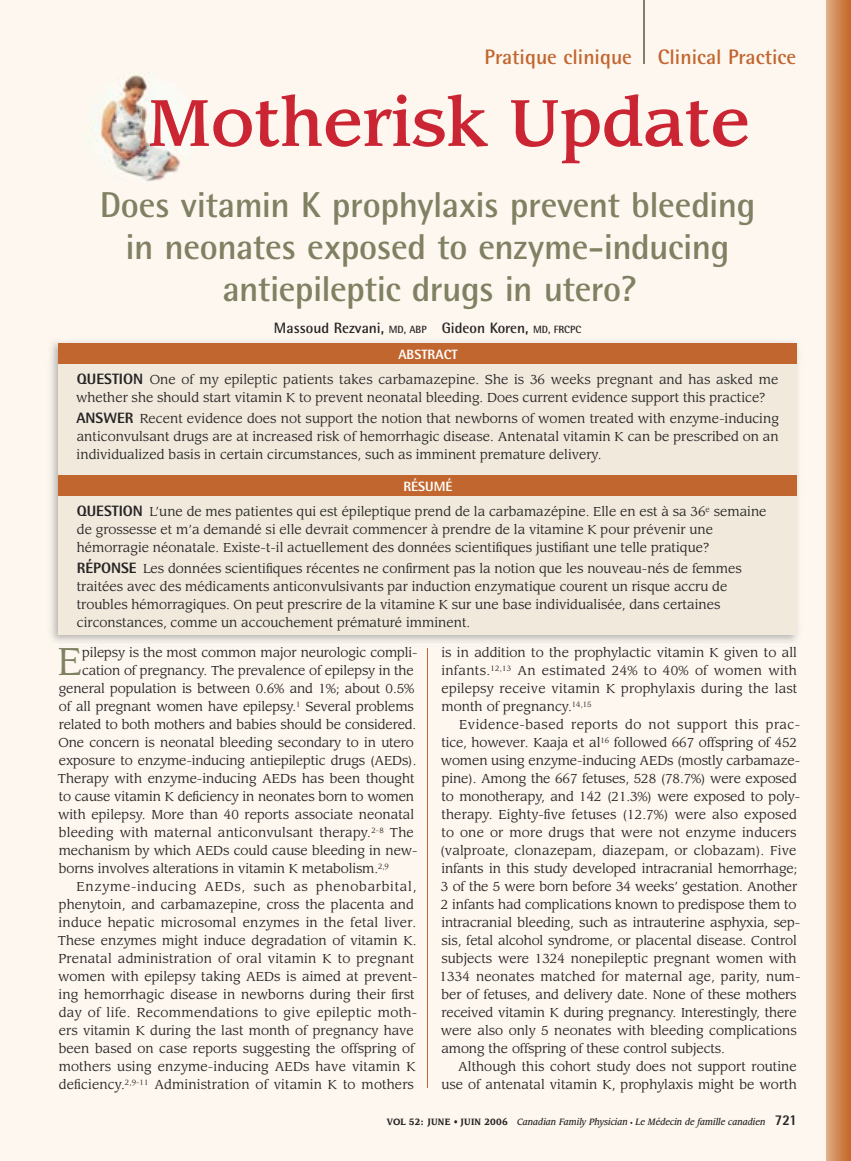
<style>
.page{position:relative;width:851px;height:1161px;background:#fff}
.page>*{position:absolute;margin:0;border:0;box-sizing:border-box;transform-origin:0 0}
.t1{font:500 64.5px "Leawood Std";color:#cb2433}
.t2{font:38.1px "Leawood Std";color:#808062}
.t3{font:700 36px/42px "Rotis Semi Sans Std";letter-spacing:-.015em;color:#808062;text-align:center}
.t4{font:700 21px "Rotis Semi Sans Std";color:#c2662f}
.t5{font:700 15px "Rotis Semi Sans Std";color:#272425}
.t6{font:800 13.5px "Rotis Semi Sans Std";color:#fff}
.t7{font:12.75px/18px "Leawood Std";color:#272425}
.t8{font:12.75px "Leawood Std";letter-spacing:.02em;color:#272425}
.t9{font:12.75px "Leawood Std";letter-spacing:.055em;color:#272425}
.t10{font:italic 500 9px "Leawood Std";color:#272425;scale:.9 1}
.s1{font-size:10.5px}
.s2{font-family:"Rotis Semi Sans Std";font-weight:800;font-size:15px}
.s3{font-weight:700;font-style:normal}
.s4{font-style:normal;font-size:6px}
.s5{font-family:"Rotis Semi Sans Std";font-weight:800;font-style:normal;font-size:15px}
</style>
<div class="page">
<div style="left:0;top:0;width:850px;height:1161px;background:#fdf7ef"></div>
<hr style="left:643px;top:0;width:2px;height:64px;background:#808062">
<div style="left:826px;top:0;width:24px;height:1161px;background:linear-gradient(to right,#deae84,#c46a2b)"></div>
<img style="left:82px;top:71px;width:118px;height:114px;border-radius:50%">
<img style="left:50px;top:342px;width:748px;height:300px">
<div style="left:58px;top:354px;width:738px;height:280px;background:#f0e9dc"></div>
<div style="left:58px;top:343px;width:738px;height:21px;background:#c2662f"></div>
<div style="left:58px;top:475px;width:738px;height:21px;background:#c2662f"></div>
<hr style="left:427px;top:648px;width:1px;height:440px;background:#c2662f">
<h3 class="t4" style="left:484px;top:44px;width:313px">Pratique clinique Clinical Practice</h3>
<h1 class="t1" style="left:148px;top:84px;width:604px">Motherisk Update</h1>
<h3 class="t3" style="left:100px;top:183px;width:657px">Does vitamin K prophylaxis prevent bleeding in neonates exposed to enzyme-inducing antiepileptic drugs in utero?</h3>
<p class="t5" style="left:274px;top:319px;width:309px">Massoud Rezvani, <span class="s1">MD, ABP</span> Gideon Koren, <span class="s1">MD, FRCPC</span></p>
<p class="t6" style="left:398px;top:346px;width:61px">ABSTRACT</p>
<p class="t7" style="left:76px;top:371px;width:703px"><span class="s2">QUESTION</span> One of my epileptic patients takes carbamazepine. She is 36 weeks pregnant and has asked me whether she should start vitamin K to prevent neonatal bleeding. Does current evidence support this practice?</p>
<p class="t7" style="left:76px;top:410px;width:704px;text-align:justify"><span class="s2">ANSWER</span> Recent evidence does not support the notion that newborns of women treated with enzyme-inducing anticonvulsant drugs are at increased risk of hemorrhagic disease. Antenatal vitamin K can be prescribed on an individualized basis in certain circumstances, such as imminent premature delivery.</p>
<p class="t6" style="left:403px;top:478px;width:51px">RÉSUMÉ</p>
<p class="t7" style="left:77px;top:503px;width:691px"><span class="s2">QUESTION</span> L’une de mes patientes qui est épileptique prend de la carbamazépine. Elle en est à sa 36<sup>e</sup> semaine de grossesse et m’a demandé si elle devrait commencer à prendre de la vitamine K pour prévenir une hémorragie néonatale. Existe-t-il actuellement des données scientifiques justifiant une telle pratique?</p>
<p class="t7" style="left:77px;top:560px;width:666px"><span class="s2">RÉPONSE</span> Les données scientifiques récentes ne confirment pas la notion que les nouveau-nés de femmes traitées avec des médicaments anticonvulsivants par induction enzymatique courent un risque accru de troubles hémorragiques. On peut prescrire de la vitamine K sur une base individualisée, dans certaines circonstances, comme un accouchement prématuré imminent.</p>
<h2 class="t2" style="left:57px;top:639px;width:26px">E</h2>
<p class="t7" style="left:82px;top:644px;width:337px">pilepsy is the most common major neurologic compli-</p>
<p class="t7" style="left:441px;top:644px;width:357px;text-align:justify">is in addition to the prophylactic vitamin K given to all infants.<sup>12,13</sup> An estimated 24% to 40% of women with epilepsy receive vitamin K prophylaxis during the last month of pregnancy.<sup>14,15</sup></p>
<p class="t7" style="left:439px;top:716px;width:362px;text-indent:20px">Evidence-based reports do not support this prac&shy;tice, however. Kaaja et al<sup>16</sup> followed 667 offspring of 452 women using enzyme-inducing AEDs (mostly carbamaze&shy;pine). Among the 667 fetuses, 528 (78.7%) were exposed to monotherapy, and 142 (21.3%) were exposed to poly&shy;therapy. Eighty-five fetuses (12.7%) were also exposed to one or more drugs that were not enzyme inducers (valproate, clonazepam, diazepam, or clobazam). Five infants in this study developed intracranial hemorrhage; 3 of the 5 were born before 34 weeks’ gestation. Another 2 infants had complications known to predispose them to intracranial bleeding, such as intrauterine asphyxia, sep&shy;sis, fetal alcohol syndrome, or placental disease. Control subjects were 1324 nonepileptic pregnant women with 1334 neonates matched for maternal age, parity, num&shy;ber of fetuses, and delivery date. None of these mothers received vitamin K during pregnancy. Interestingly, there were also only 5 neonates with bleeding complications among the offspring of these control subjects.</p>
<p class="t7" style="left:441px;top:1058px;width:357px;text-align:right">Although this cohort study does not support routine use of antenatal vitamin K, prophylaxis might be worth</p>
<p class="t7" style="left:82px;top:662px;width:333px">cation of pregnancy. The prevalence of epilepsy in the</p>
<p class="t7" style="left:59px;top:680px;width:357px">general population is between 0.6% and 1%; about 0.5%</p>
<p class="t7" style="left:59px;top:698px;width:356px">of all pregnant women have epilepsy.<sup>1</sup> Several problems</p>
<p class="t7" style="left:59px;top:716px;width:359px">related to both mothers and babies should be considered.</p>
<p class="t7" style="left:59px;top:734px;width:357px">One concern is neonatal bleeding secondary to in utero</p>
<p class="t7" style="left:59px;top:752px;width:359px">exposure to enzyme-inducing antiepileptic drugs (AEDs).</p>
<p class="t7" style="left:58px;top:770px;width:358px">Therapy with enzyme-inducing AEDs has been thought</p>
<p class="t7" style="left:59px;top:788px;width:357px">to cause vitamin K deficiency in neonates born to women</p>
<p class="t7" style="left:58px;top:806px;width:357px">with epilepsy. More than 40 reports associate neonatal</p>
<p class="t7" style="left:59px;top:824px;width:356px">bleeding with maternal anticonvulsant therapy.<sup>2-8</sup> The</p>
<p class="t7" style="left:59px;top:842px;width:360px">mechanism by which AEDs could cause bleeding in new-</p>
<p class="t7" style="left:59px;top:860px;width:331px">borns involves alterations in vitamin K metabolism.<sup>2,9</sup></p>
<p class="t9" style="left:77px;top:879px;width:341px">Enzyme-inducing AEDs, such as phenobarbital,</p>
<p class="t7" style="left:59px;top:896px;width:356px">pheny toin, and carbamazepine, cross the placenta and</p>
<p class="t7" style="left:59px;top:914px;width:359px">induce hepatic microsomal enzymes in the fetal liver.</p>
<p class="t7" style="left:58px;top:932px;width:360px">These enzymes might induce degradation of vitamin K.</p>
<p class="t7" style="left:59px;top:950px;width:357px">Prenatal administration of oral vitamin K to pregnant</p>
<p class="t7" style="left:58px;top:968px;width:361px">women with epilepsy taking AEDs is aimed at prevent-</p>
<p class="t7" style="left:59px;top:986px;width:357px">ing hemorrhagic disease in newborns during their first</p>
<p class="t8" style="left:59px;top:1005px;width:360px">day of life. Recommendations to give epileptic moth-</p>
<p class="t7" style="left:59px;top:1022px;width:356px">ers vitamin K during the last month of pregnancy have</p>
<p class="t7" style="left:59px;top:1040px;width:357px">been based on case reports suggesting the offspring of</p>
<p class="t7" style="left:59px;top:1058px;width:358px">mothers using enzyme-inducing AEDs have vitamin K</p>
<p class="t7" style="left:59px;top:1076px;width:356px">deficiency.<sup>2,9-11</sup> Administration of vitamin K to mothers</p>
<p class="t10" style="left:387px;top:1116px;width:457px"><span class="s3">VOL 52: JUNE • JUIN 2006</span> Canadian Family Physician <span class="s4">•</span> Le Médecin de famille canadien <span class="s5">721</span></p>
</div>
